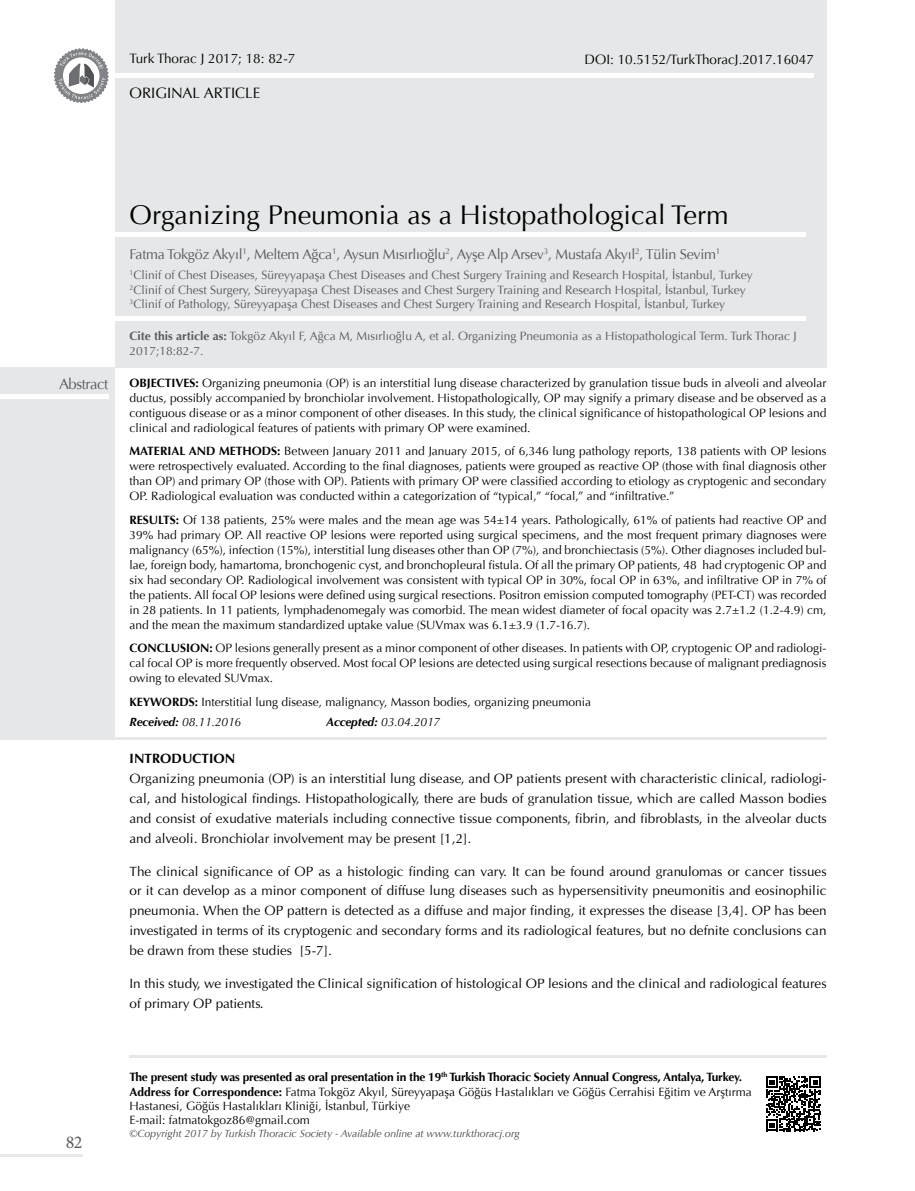
<style>
.page{position:relative;width:915px;height:1191px;background:#fff}
.page>*{position:absolute;margin:0;border:0;box-sizing:border-box;transform-origin:0 0}
.t1{font:27px "Optima";color:#000}
.t2{font:18px "Minion Pro";color:#58595b}
.t3{font:15px "Optima";color:#000}
.t4{font:15px "Optima";letter-spacing:-.03em;color:#58595b}
.t5{font:14.25px "Optima";letter-spacing:-.02em;color:#58595b}
.t6{font:13.5px/20px "Optima Normal Tr";color:#000;text-align:justify}
.t7{font:13.5px "Optima";color:#000}
.t8{font:13.5px "Optima Bold Tr";color:#000}
.t9{font:12px/15px "Optima";color:#000;text-align:justify}
.t10{font:12px/14.4px "Optima";color:#58595b}
.t11{font:italic 12px "Optima";letter-spacing:-.01em;color:#000}
.t12{font:italic 10.5px "Optima";color:#414042}
.s1{font-weight:700}
</style>
<div class="page">
<div style="left:115px;top:0;width:711px;height:368px;background:#e6e7e8"></div>
<hr style="left:4px;top:74px;width:809px;height:4px;background:#fff">
<svg style="left:53px;top:48px;width:56px;height:55px"></svg>
<div style="left:0;top:368px;width:115px;height:371px;background:#e6e7e8"></div>
<div style="left:0;top:394px;width:108px;height:5px;background:#fff"></div>
<hr style="left:0;top:233px;width:805px;height:4px;background:#fff">
<hr style="left:0;top:737px;width:826px;height:3px;background:#e6e7e8">
<svg style="left:766px;top:1076px;width:54px;height:55px"></svg>
<hr style="left:129px;top:1055px;width:697px;height:2px;background:#e6e7e8">
<hr style="left:0;top:317px;width:805px;height:4px;background:#fff">
<hr style="left:0;top:1154px;width:82px;height:2px;background:#e6e7e8">
<p class="t7" style="left:129px;top:51px;width:167px">Turk Thorac J 2017; 18: 82-7</p>
<p class="t3" style="left:129px;top:84px;width:132px">ORIGINAL ARTICLE</p>
<p class="t7" style="left:584px;top:52px;width:231px">DOI: 10.5152/TurkThoracJ.2017.16047</p>
<p class="t4" style="left:59px;top:375px;width:51px">Abstract</p>
<h1 class="t1" style="left:129px;top:199px;width:600px">Organizing Pneumonia as a Histopathological Term</h1>
<p class="t5" style="left:129px;top:245px;width:592px">Fatma Tokgöz Akyıl<sup>1</sup>, Meltem Ağca<sup>1</sup>, Aysun Mısırlıoğlu<sup>2</sup>, Ayşe Alp Arsev<sup>3</sup>, Mustafa Akyıl<sup>2</sup>, Tülin Sevim<sup>1</sup></p>
<p class="t10" style="left:129px;top:268px;width:624px"><sup>1</sup>Clinif of Chest Diseases, Süreyyapaşa Chest Diseases and Chest Surgery Training and Research Hospital, İstanbul, Turkey<br><sup>2</sup>Clinif of Chest Surgery, Süreyyapaşa Chest Diseases and Chest Surgery Training and Research Hospital, İstanbul, Turkey<br><sup>3</sup>Clinif of Pathology, Süreyyapaşa Chest Diseases and Chest Surgery Training and Research Hospital, İstanbul, Turkey</p>
<p class="t10" style="left:129px;top:329px;width:668px"><span class="s1">Cite this article as:</span> Tokgöz Akyıl F, Ağca M, Mısırlıoğlu A, et al. Organizing Pneumonia as a Histopathological Term. Turk Thorac J<br>2017;18:82-7.</p>
<p class="t9" style="left:129px;top:375px;width:698px"><span class="s1">OBJECTIVES:</span> Organizing pneumonia (OP) is an interstitial lung disease characterized by granulation tissue buds in alveoli and alveolar ductus, possibly accompanied by bronchiolar involvement. Histopathologically, OP may signify a primary disease and be observed as a contiguous disease or as a minor component of other diseases. In this study, the clinical significance of histopathological OP lesions and clinical and radiological features of patients with primary OP were examined.</p>
<p class="t9" style="left:129px;top:444px;width:698px"><span class="s1">MATERIAL AND METHODS:</span> Between January 2011 and January 2015, of 6,346 lung pathology reports, 138 patients with OP lesions were retrospectively evaluated. According to the final diagnoses, patients were grouped as reactive OP (those with final diagnosis other than OP) and primary OP (those with OP). Patients with primary OP were classified according to etiology as cryptogenic and secondary OP. Radiological evaluation was conducted within a categorization of “typical,” “focal,” and “infiltrative.”</p>
<p class="t9" style="left:129px;top:512px;width:698px"><span class="s1">RESULTS:</span> Of 138 patients, 25% were males and the mean age was 54±14 years. Pathologically, 61% of patients had reactive OP and 39% had primary OP. All reactive OP lesions were reported using surgical specimens, and the most frequent primary diagnoses were malignancy (65%), infection (15%), interstitial lung diseases other than OP (7%), and bronchiectasis (5%). Other diagnoses included bul&shy;lae, foreign body, hamartoma, bronchogenic cyst, and bronchopleural fistula. Of all the primary OP patients, 48 had cryptogenic OP and six had secondary OP. Radiological involvement was consistent with typical OP in 30%, focal OP in 63%, and infiltrative OP in 7% of the patients. All focal OP lesions were defined using surgical resections. Positron emission computed tomography (PET-CT) was recorded in 28 patients. In 11 patients, lymphadenomegaly was comorbid. The mean widest diameter of focal opacity was 2.7±1.2 (1.2-4.9) cm, and the mean the maximum standardized uptake value (SUVmax was 6.1±3.9 (1.7-16.7).</p>
<p class="t9" style="left:129px;top:641px;width:698px"><span class="s1">CONCLUSION:</span> OP lesions generally present as a minor component of other diseases. In patients with OP, cryptogenic OP and radiologi&shy;cal focal OP is more frequently observed. Most focal OP lesions are detected using surgical resections because of malignant prediagnosis owing to elevated SUVmax.</p>
<p class="t9" style="left:129px;top:694px;width:463px"><span class="s1">KEYWORDS:</span> Interstitial lung disease, malignancy, Masson bodies, organizing pneumonia</p>
<p class="t11" style="left:129px;top:715px;width:113px"><span class="s1">Received:</span> 08.11.2016</p>
<p class="t11" style="left:326px;top:715px;width:115px"><span class="s1">Accepted:</span> 03.04.2017</p>
<p class="t8" style="left:129px;top:750px;width:107px">INTRODUCTION</p>
<p class="t6" style="left:129px;top:768px;width:698px">Organizing pneumonia (OP) is an interstitial lung disease, and OP patients present with characteristic clinical, radiologi&shy;cal, and histological findings. Histopathologically, there are buds of granulation tissue, which are called Masson bodies and consist of exudative materials including connective tissue components, fibrin, and fibroblasts, in the alveolar ducts and alveoli. Bronchiolar involvement may be present [1,2].</p>
<p class="t6" style="left:129px;top:861px;width:698px">The clinical significance of OP as a histologic finding can vary. It can be found around granulomas or cancer tissues or it can develop as a minor component of diffuse lung diseases such as hypersensitivity pneumonitis and eosinophilic pneumonia. When the OP pattern is detected as a diffuse and major finding, it expresses the disease [3,4]. OP has been investigated in terms of its cryptogenic and secondary forms and its radiological features, but no defnite conclusions can be drawn from these studies [5-7].</p>
<p class="t6" style="left:129px;top:973px;width:698px">In this study, we investigated the Clinical signification of histological OP lesions and the clinical and radiological features of primary OP patients.</p>
<h2 class="t2" style="left:66px;top:1130px;width:18px">82</h2>
<p class="t9" style="left:129px;top:1070px;width:623px;line-height:14.4px;text-align:left"><span class="s1">The present study was presented as oral presentation in the 19</span><sup>th</sup> <span class="s1">Turkish Thoracic Society Annual Congress, Antalya, Turkey.<br>Address for Correspondence:</span> Fatma Tokgöz Akyıl, Süreyyapaşa Göğüs Hastalıkları ve Göğüs Cerrahisi Eğitim ve Arştırma Hastanesi, Göğüs Hastalıkları Kliniği, İstanbul, Türkiye<br>E-mail: fatmatokgoz86@gmail.com</p>
<p class="t12" style="left:129px;top:1127px;width:391px">©Copyright 2017 by Turkish Thoracic Society - Available online at www.turkthoracj.org</p>
</div>
